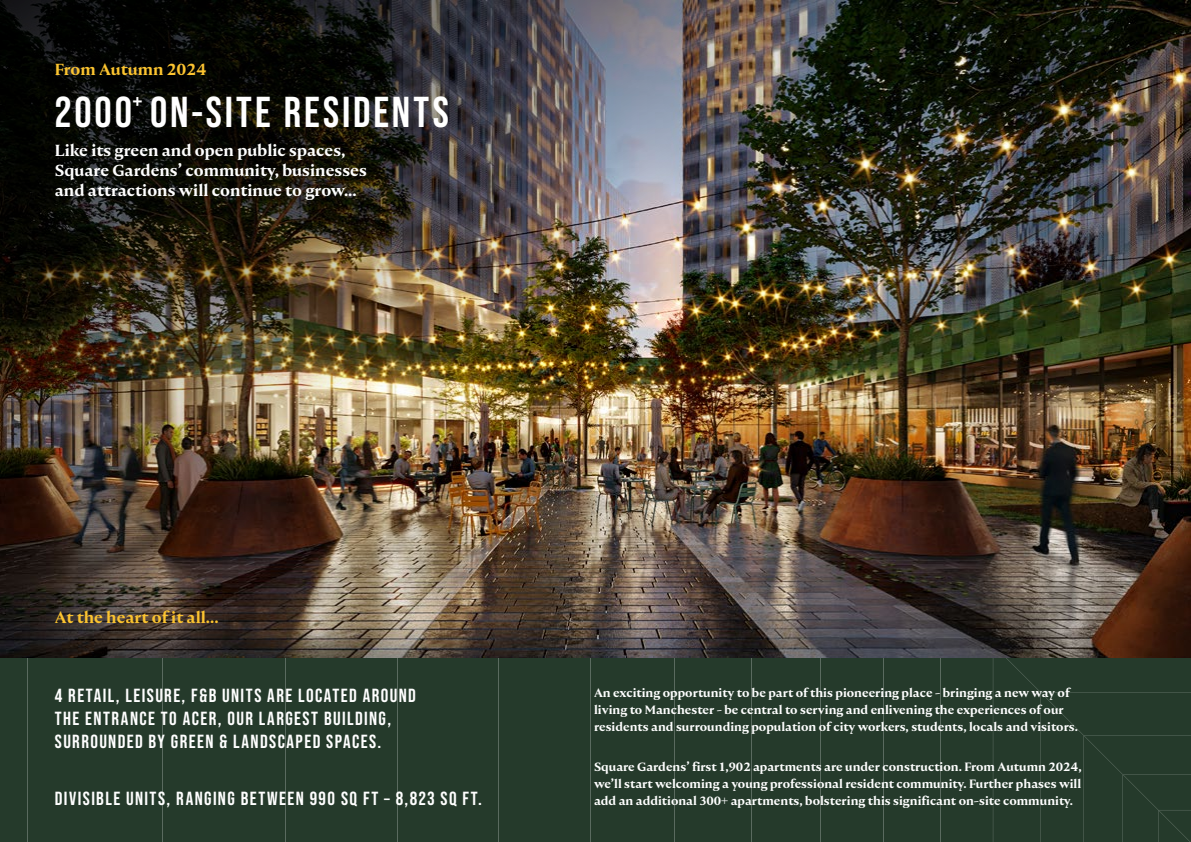
<style>
.page{position:relative;width:1191px;height:842px;background:#fff}
.page>*{position:absolute;margin:0;border:0;box-sizing:border-box;transform-origin:0 0}
.t1{font:700 43.2px "Bebas Neue Pro";letter-spacing:.07em;color:#fff}
.t2{font:700 19px "Bebas Neue Pro";letter-spacing:.075em;color:#fff}
.t3{font:600 16px "Nocturne Serif";color:#fff}
.t4{font:600 16px "Nocturne Serif";color:#fcc430}
.t5{font:600 12px/17px "Nocturne Serif";color:#fff}
</style>
<div class="page">
<img style="left:0;top:0;width:1191px;height:842px">
<p class="t4" style="left:55px;top:59px;width:153px">From Autumn 2024</p>
<p class="t1" style="left:55px;top:87px;width:395px">2000<sup>+</sup> ON-SITE RESIDENTS</p>
<p class="t3" style="left:55px;top:140px;width:292px">Like its green and open public spaces,</p>
<p class="t3" style="left:55px;top:160px;width:313px">Square Gardens’ community, businesses</p>
<p class="t3" style="left:55px;top:180px;width:303px">and attractions will continue to grow...</p>
<p class="t4" style="left:55px;top:607px;width:165px">At the heart of it all...</p>
<p class="t2" style="left:55px;top:684px;width:362px">4 RETAIL, LEISURE, F&amp;B UNITS ARE LOCATED AROUND</p>
<p class="t2" style="left:55px;top:707px;width:338px">THE ENTRANCE TO ACER, OUR LARGEST BUILDING,</p>
<p class="t2" style="left:55px;top:730px;width:328px">SURROUNDED BY GREEN &amp; LANDSCAPED SPACES.</p>
<p class="t2" style="left:55px;top:787px;width:428px">DIVISIBLE UNITS, RANGING BETWEEN 990 SQ FT – 8,823 SQ FT.</p>
<p class="t5" style="left:594px;top:684px;width:485px">An exciting opportunity to be part of this pioneering place - bringing a new way of living to Manchester - be central to serving and enlivening the experiences of our residents and surrounding population of city workers, students, locals and visitors.</p>
<p class="t5" style="left:594px;top:758px;width:489px;text-align:justify">Square Gardens’ first 1,902 apartments are under construction. From Autumn 2024, we’ll start welcoming a young professional resident community. Further phases will add an additional 300+ apartments, bolstering this significant on-site community.</p>
</div>
